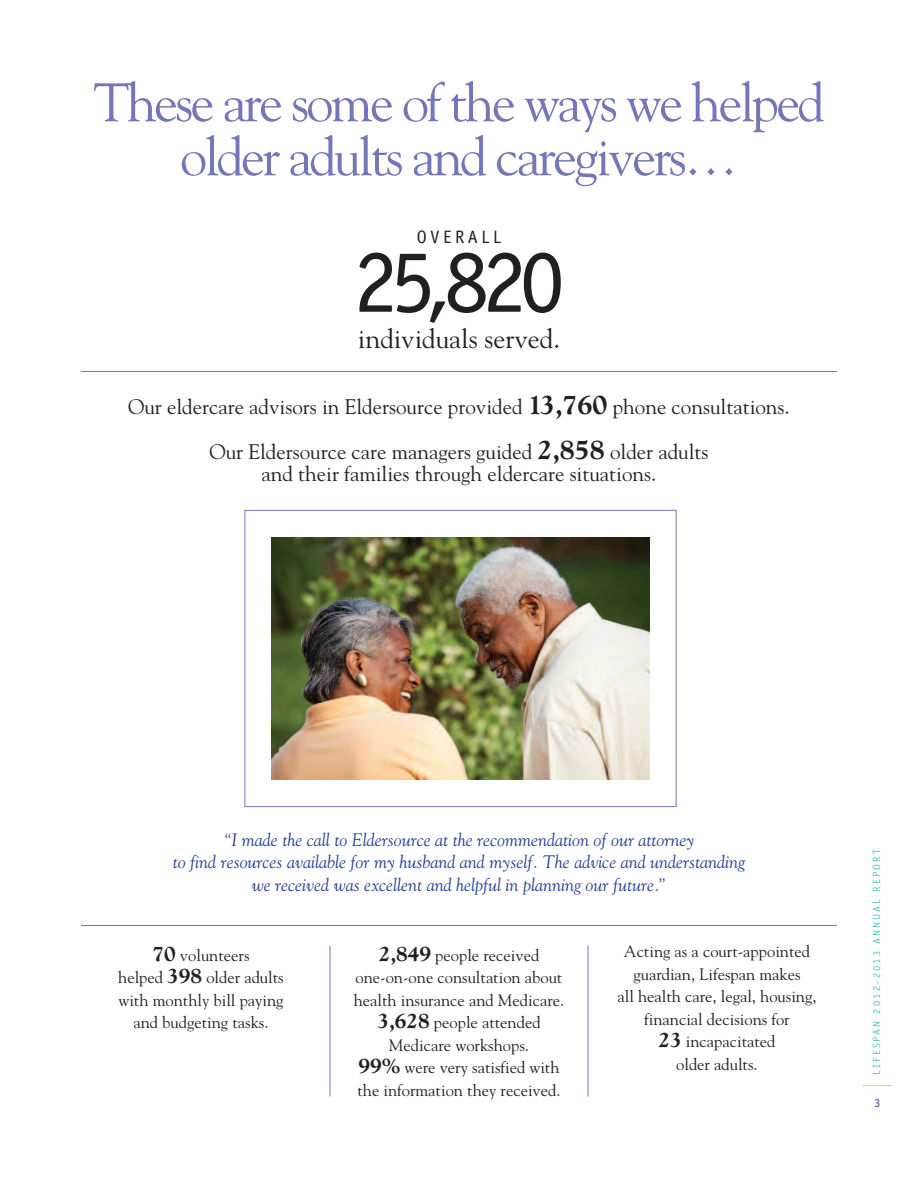
<style>
.page{position:relative;width:918px;height:1188px;background:#fff}
.page>*{position:absolute;margin:0;border:0;box-sizing:border-box;transform-origin:0 0}
.t1{font:90px "Officina Sans";color:#231f20}
.t2{font:54px/54px "Goudy";letter-spacing:-.05em;color:#7377b9;text-align:center}
.t3{font:27px "Goudy";color:#231f20}
.t4{font:21px/45px "Goudy";color:#231f20;text-align:center}
.t5{font:italic 18px/22.5px "Goudy";color:#223f99;text-align:center}
.t6{font:18px "Officina Sans";letter-spacing:.2em;color:#231f20}
.t7{font:16.5px/22.5px "Goudy";color:#231f20;text-align:center}
.t8{font:700 12px "Officina Sans";color:#7377b9}
.t9{font:10.5px "Officina Sans";letter-spacing:.2em;color:#5ac4bd}
.s1{font-weight:800;font-size:27px}
.s2{font-weight:800;font-size:21px}
</style>
<div class="page">
<div style="left:244px;top:510px;width:432px;height:297px;border:1px solid #7377b9"></div>
<img style="left:272px;top:537px;width:378px;height:243px">
<svg style="left:863px;top:1085px;width:29px;height:1px"></svg>
<hr style="left:81px;top:925px;width:756px;height:1px;background:#7377b9">
<hr style="left:81px;top:371px;width:756px;height:1px;background:#7377b9">
<hr style="left:330px;top:946px;width:1px;height:150px;background:#7377b9">
<hr style="left:588px;top:946px;width:1px;height:151px;background:#7377b9">
<h2 class="t2" style="left:93px;top:76px;width:733px">These are some of the ways we helped older adults and caregivers…</h2>
<p class="t6" style="left:417px;top:230px;width:86px">OVERALL</p>
<h1 class="t1" style="left:353px;top:247px;width:213px">25,820</h1>
<h3 class="t3" style="left:358px;top:323px;width:204px">individuals served.</h3>
<p class="t4" style="left:128px;top:384px;width:663px">Our eldercare advisors in Eldersource provided <span class="s1">13,760</span> phone consultations.<br>Our Eldersource care managers guided <span class="s1">2,858</span> older adults</p>
<p class="t4" style="left:262px;top:451px;width:396px">and their families through eldercare situations.</p>
<p class="t5" style="left:173px;top:828px;width:574px">“I made the call to Eldersource at the recommendation of our attorney<br>to find resources available for my husband and myself. The advice and understanding we received was excellent and helpful in planning our future.”</p>
<p class="t7" style="left:118px;top:944px;width:167px"><span class="s2">70</span> volunteers<br>helped <span class="s2">398</span> older adults with monthly bill paying and budgeting tasks.</p>
<p class="t7" style="left:354px;top:944px;width:212px"><span class="s2">2,849</span> people received one-on-one consultation about health insurance and Medicare.<br><span class="s2">3,628</span> people attended<br>Medicare workshops.<br><span class="s2">99%</span> were very satisfied with the information they received.</p>
<p class="t7" style="left:617px;top:940px;width:201px">Acting as a court-appointed guardian, Lifespan makes<br>all health care, legal, housing, financial decisions for<br><span class="s2">23</span> incapacitated<br>older adults.</p>
<p class="t9" style="left:873px;top:1075px;width:227px;rotate:-90deg">LIFESPAN 2012-2013 ANNUAL REPORT</p>
<p class="t8" style="left:874px;top:1098px;width:8px">3</p>
</div>
